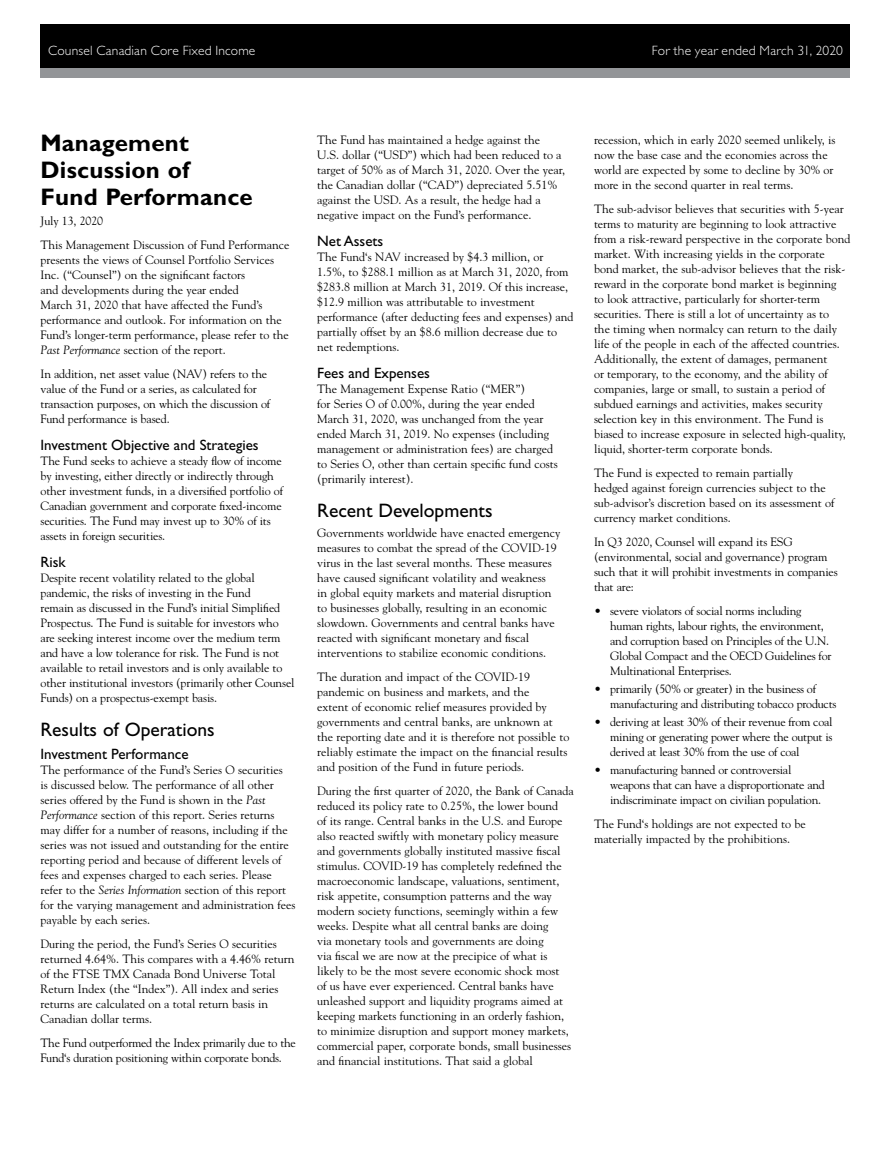
<style>
.page{position:relative;width:891px;height:1161px;background:#fff}
.page>*{position:absolute;margin:0;border:0;box-sizing:border-box;transform-origin:0 0}
.Head_with_date{font:700 24px/27px "Gill Sans Std";letter-spacing:.01em;color:#000}
.Subhead_Bold{font:19.5px "Gill Sans Std";color:#000}
._2nd_Subhead{font:15px "Gill Sans Std";color:#000}
.SCOTT_Master_Page_he{font:300 13.5px "Gill Sans Std";letter-spacing:.015em;color:#fff}
.Body_Copy{font:12px/15px "Goudy Std";color:#000}
.Bullets{font:12px/15px "Goudy Std";letter-spacing:-.02em;color:#000}
.Body_Copy-2{font:12px/15px "Goudy Std";letter-spacing:-.02em;color:#000}
.s1{font-style:italic}
</style>
<div class="page">
<div style="left:40px;top:24px;width:810px;height:52px;background:#000"></div>
<div style="left:40px;top:68px;width:810px;height:10px;background:#939598"></div>
<p class="SCOTT_Master_Page_he" style="left:48px;top:43px;width:209px">Counsel Canadian Core Fixed Income</p>
<p class="SCOTT_Master_Page_he" style="left:652px;top:43px;width:193px">For the year ended March 31, 2020</p>
<p class="Head_with_date" style="left:40px;top:130px;width:214px">Management<br>Discussion of<br>Fund Performance</p>
<p class="Body_Copy" style="left:40px;top:213px;width:64px">July 13, 2020</p>
<p class="Body_Copy" style="left:40px;top:237px;width:251px">This Management Discussion of Fund Performance presents the views of Counsel Portfolio Services Inc. (“Counsel”) on the significant factors<br>and developments during the year ended<br>March 31, 2020 that have affected the Fund’s performance and outlook. For information on the Fund’s longer-term performance, please refer to the <span class="s1">Past Performance</span> section of the report.</p>
<p class="Body_Copy" style="left:40px;top:366px;width:231px">In addition, net asset value (NAV) refers to the value of the Fund or a series, as calculated for transaction purposes, on which the discussion of Fund performance is based.</p>
<p class="_2nd_Subhead" style="left:40px;top:436px;width:220px">Investment Objective and Strategies</p>
<p class="Body_Copy" style="left:40px;top:453px;width:244px">The Fund seeks to achieve a steady flow of income by investing, either directly or indirectly through other investment funds, in a diversified portfolio of Canadian government and corporate fixed-income securities. The Fund may invest up to 30% of its assets in foreign securities.</p>
<p class="_2nd_Subhead" style="left:40px;top:553px;width:27px">Risk</p>
<p class="Body_Copy" style="left:40px;top:570px;width:256px">Despite recent volatility related to the global pandemic, the risks of investing in the Fund<br>remain as discussed in the Fund’s initial Simplified Prospectus. The Fund is suitable for investors who are seeking interest income over the medium term and have a low tolerance for risk. The Fund is not available to retail investors and is only available to other institutional investors (primarily other Counsel Funds) on a prospectus-exempt basis.</p>
<p class="Subhead_Bold" style="left:40px;top:718px;width:176px">Results of Operations</p>
<p class="_2nd_Subhead" style="left:40px;top:745px;width:150px">Investment Performance</p>
<p class="Body_Copy" style="left:40px;top:762px;width:257px">The performance of the Fund’s Series O securities<br>is discussed below. The performance of all other series offered by the Fund is shown in the <span class="s1">Past Performance</span> section of this report. Series returns may differ for a number of reasons, including if the series was not issued and outstanding for the entire reporting period and because of different levels of fees and expenses charged to each series. Please refer to the <span class="s1">Series Information</span> section of this report for the varying management and administration fees payable by each series.</p>
<p class="Body_Copy" style="left:40px;top:936px;width:256px">During the period, the Fund’s Series O securities returned 4.64%. This compares with a 4.46% return of the FTSE TMX Canada Bond Universe Total Return Index (the “Index”). All index and series returns are calculated on a total return basis in Canadian dollar terms.</p>
<p class="Body_Copy-2" style="left:40px;top:1035px;width:257px">The Fund outperformed the Index primarily due to the<br>Fund‘s duration positioning within corporate bonds.</p>
<p class="Body_Copy" style="left:317px;top:132px;width:249px">The Fund has maintained a hedge against the U.S. dollar (“USD”) which had been reduced to a target of 50% as of March 31, 2020. Over the year, the Canadian dollar (“CAD”) depreciated 5.51% against the USD. As a result, the hedge had a negative impact on the Fund’s performance.</p>
<p class="_2nd_Subhead" style="left:317px;top:232px;width:68px">Net Assets</p>
<p class="Body_Copy" style="left:317px;top:249px;width:258px">The Fund‘s NAV increased by $4.3 million, or 1.5%, to $288.1 million as at March 31, 2020, from $283.8 million at March 31, 2019. Of this increase, $12.9 million was attributable to investment performance (after deducting fees and expenses) and partially offset by an $8.6 million decrease due to net redemptions.</p>
<p class="_2nd_Subhead" style="left:317px;top:364px;width:114px">Fees and Expenses</p>
<p class="Body_Copy" style="left:317px;top:381px;width:242px">The Management Expense Ratio (“MER”)<br>for Series O of 0.00%, during the year ended March 31, 2020, was unchanged from the year ended March 31, 2019. No expenses (including management or administration fees) are charged to Series O, other than certain specific fund costs (primarily interest).</p>
<p class="Subhead_Bold" style="left:317px;top:500px;width:177px">Recent Developments</p>
<p class="Body_Copy" style="left:317px;top:525px;width:245px">Governments worldwide have enacted emergency measures to combat the spread of the COVID-19 virus in the last several months. These measures have caused significant volatility and weakness<br>in global equity markets and material disruption to businesses globally, resulting in an economic slowdown. Governments and central banks have reacted with significant monetary and fiscal interventions to stabilize economic conditions.</p>
<p class="Body_Copy" style="left:317px;top:669px;width:254px">The duration and impact of the COVID-19 pandemic on business and markets, and the<br>extent of economic relief measures provided by governments and central banks, are unknown at the reporting date and it is therefore not possible to reliably estimate the impact on the financial results and position of the Fund in future periods.</p>
<p class="Body_Copy" style="left:317px;top:783px;width:258px">During the first quarter of 2020, the Bank of Canada reduced its policy rate to 0.25%, the lower bound<br>of its range. Central banks in the U.S. and Europe also reacted swiftly with monetary policy measure and governments globally instituted massive fiscal stimulus. COVID-19 has completely redefined the macroeconomic landscape, valuations, sentiment, risk appetite, consumption patterns and the way modern society functions, seemingly within a few weeks. Despite what all central banks are doing<br>via monetary tools and governments are doing<br>via fiscal we are now at the precipice of what is likely to be the most severe economic shock most<br>of us have ever experienced. Central banks have unleashed support and liquidity programs aimed at keeping markets functioning in an orderly fashion, to minimize disruption and support money markets, commercial paper, corporate bonds, small businesses and financial institutions. That said a global</p>
<p class="Body_Copy" style="left:594px;top:132px;width:243px">recession, which in early 2020 seemed unlikely, is now the base case and the economies across the world are expected by some to decline by 30% or more in the second quarter in real terms.</p>
<p class="Body_Copy" style="left:594px;top:201px;width:258px">The sub-advisor believes that securities with 5-year terms to maturity are beginning to look attractive from a risk-reward perspective in the corporate bond market. With increasing yields in the corporate bond market, the sub-advisor believes that the risk&shy;reward in the corporate bond market is beginning<br>to look attractive, particularly for shorter-term securities. There is still a lot of uncertainty as to<br>the timing when normalcy can return to the daily life of the people in each of the affected countries.<br>Additionally, the extent of damages, permanent<br>or temporary, to the economy, and the ability of companies, large or small, to sustain a period of subdued earnings and activities, makes security selection key in this environment. The Fund is biased to increase exposure in selected high-quality, liquid, shorter-term corporate bonds.</p>
<p class="Body_Copy" style="left:594px;top:465px;width:242px">The Fund is expected to remain partially<br>hedged against foreign currencies subject to the sub-advisor’s discretion based on its assessment of currency market conditions.</p>
<p class="Body_Copy" style="left:594px;top:534px;width:245px">In Q3 2020, Counsel will expand its ESG (environmental, social and governance) program such that it will prohibit investments in companies that are:</p>
<p class="Bullets" style="left:610px;top:603px;width:223px;text-indent:-16px">• severe violators of social norms including human rights, labour rights, the environment, and corruption based on Principles of the U.N.<br>Global Compact and the OECD Guidelines for Multinational Enterprises.</p>
<p class="Bullets" style="left:610px;top:681px;width:228px;text-indent:-16px">• primarily (50% or greater) in the business of manufacturing and distributing tobacco products</p>
<p class="Bullets" style="left:610px;top:714px;width:224px;text-align:justify;text-indent:-16px">• deriving at least 30% of their revenue from coal mining or generating power where the output is derived at least 30% from the use of coal</p>
<p class="Bullets" style="left:610px;top:762px;width:216px;text-indent:-16px">• manufacturing banned or controversial weapons that can have a disproportionate and indiscriminate impact on civilian population.</p>
<p class="Body_Copy" style="left:594px;top:816px;width:213px">The Fund‘s holdings are not expected to be materially impacted by the prohibitions.</p>
</div>
